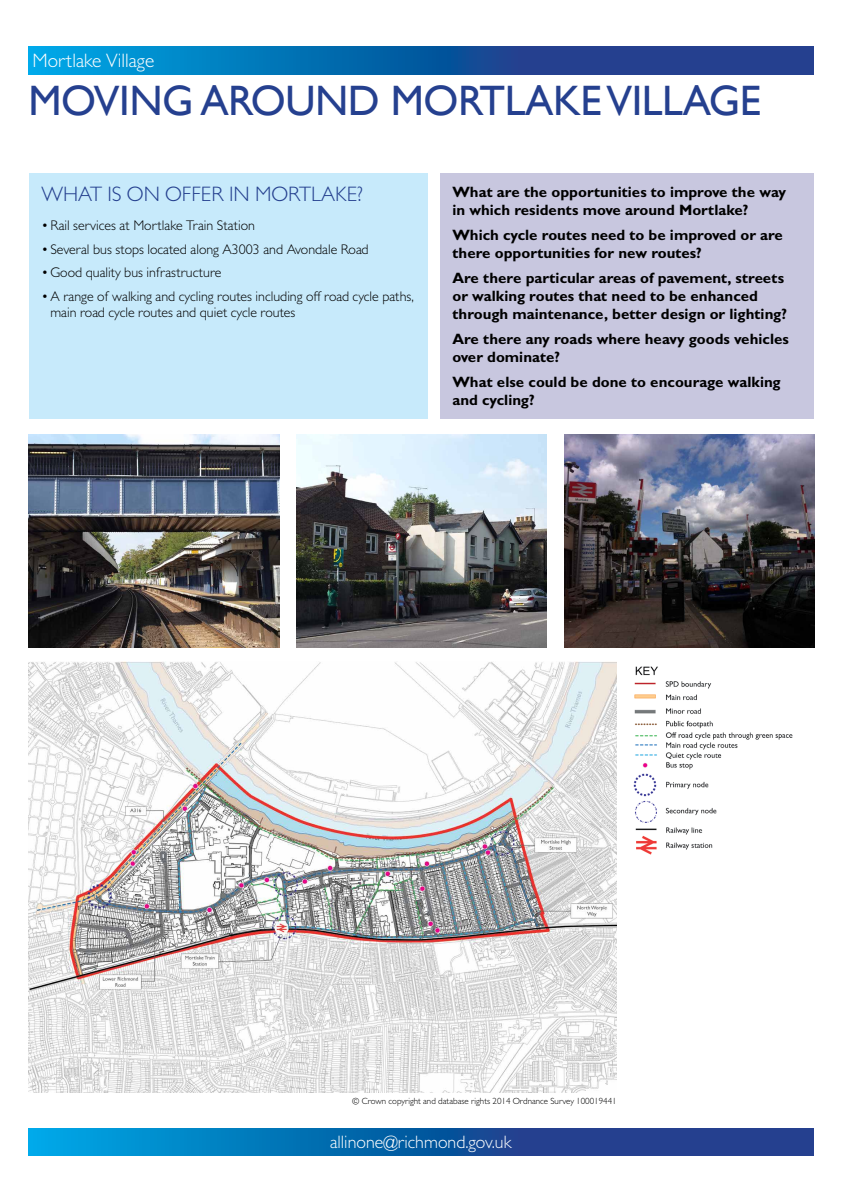
<style>
.page{position:relative;width:842px;height:1192px;background:#fff}
.page>*{position:absolute;margin:0;border:0;box-sizing:border-box;transform-origin:0 0}
.t1{font:42.5px "Gill Sans";letter-spacing:-.01em;color:#25408f}
.t2{font:300 21px "Gill Sans MT Std";color:#25408f}
.t3{font:300 19.5px "Gill Sans MT Std";color:#fff}
.t4{font:300 18px "Gill Sans MT Std";color:#fff}
.t5{font:700 15px/18px "Gill Sans MT Std";color:#000}
.t6{font:300 14px/16.5px "Gill Sans MT Std";color:#000}
.t7{font:300 9px "Gill Sans MT Std";color:#000}
</style>
<div class="page">
<svg style="left:28px;top:1128px;width:785px;height:27px;background:#0f62a9"></svg>
<svg style="left:28px;top:46px;width:786px;height:29px;background:#0f62a9"></svg>
<img style="left:29px;top:661px;width:588px;height:431px">
<img style="left:564px;top:435px;width:250px;height:213px">
<img style="left:29px;top:435px;width:250px;height:213px">
<img style="left:296px;top:435px;width:251px;height:213px">
<div style="left:29px;top:174px;width:399px;height:245px;background:#c7eafb"></div>
<div style="left:440px;top:174px;width:374px;height:245px;background:#c8c7df"></div>
<img style="left:633px;top:666px;width:160px;height:189px">
<h3 class="t3" style="left:33px;top:49px;width:123px">Mortlake Village</h3>
<h1 class="t1" style="left:28px;top:76px;width:734px">MOVING AROUND MORTLAKE VILLAGE</h1>
<h2 class="t2" style="left:42px;top:181px;width:323px">WHAT IS ON OFFER IN MORTLAKE?</h2>
<p class="t6" style="left:42px;top:217px;width:215px">•Rail services at Mortlake Train Station</p>
<p class="t6" style="left:42px;top:240px;width:329px">• Several bus stops located along A3003 and Avondale Road</p>
<p class="t6" style="left:42px;top:264px;width:182px">• Good quality bus infrastructure</p>
<p class="t6" style="left:51px;top:288px;width:365px;text-indent:-9px">•A range of walking and cycling routes including off road cycle paths, main road cycle routes and quiet cycle routes</p>
<p class="t5" style="left:452px;top:182px;width:335px">What are the opportunities to improve the way in which residents move around Mortlake?</p>
<p class="t5" style="left:452px;top:225px;width:332px">Which cycle routes need to be improved or are there opportunities for new routes?</p>
<p class="t5" style="left:452px;top:268px;width:336px">Are there particular areas of pavement, streets or walking routes that need to be enhanced through maintenance, better design or lighting?</p>
<p class="t5" style="left:452px;top:329px;width:338px">Are there any roads where heavy goods vehicles over dominate?</p>
<p class="t5" style="left:452px;top:373px;width:330px">What else could be done to encourage walking and cycling?</p>
<p class="t7" style="left:352px;top:1096px;width:266px">© Crown copyright and database rights 2014 Ordnance Survey 100019441</p>
<p class="t4" style="left:330px;top:1131px;width:183px">allinone@richmond.gov.uk</p>
</div>
